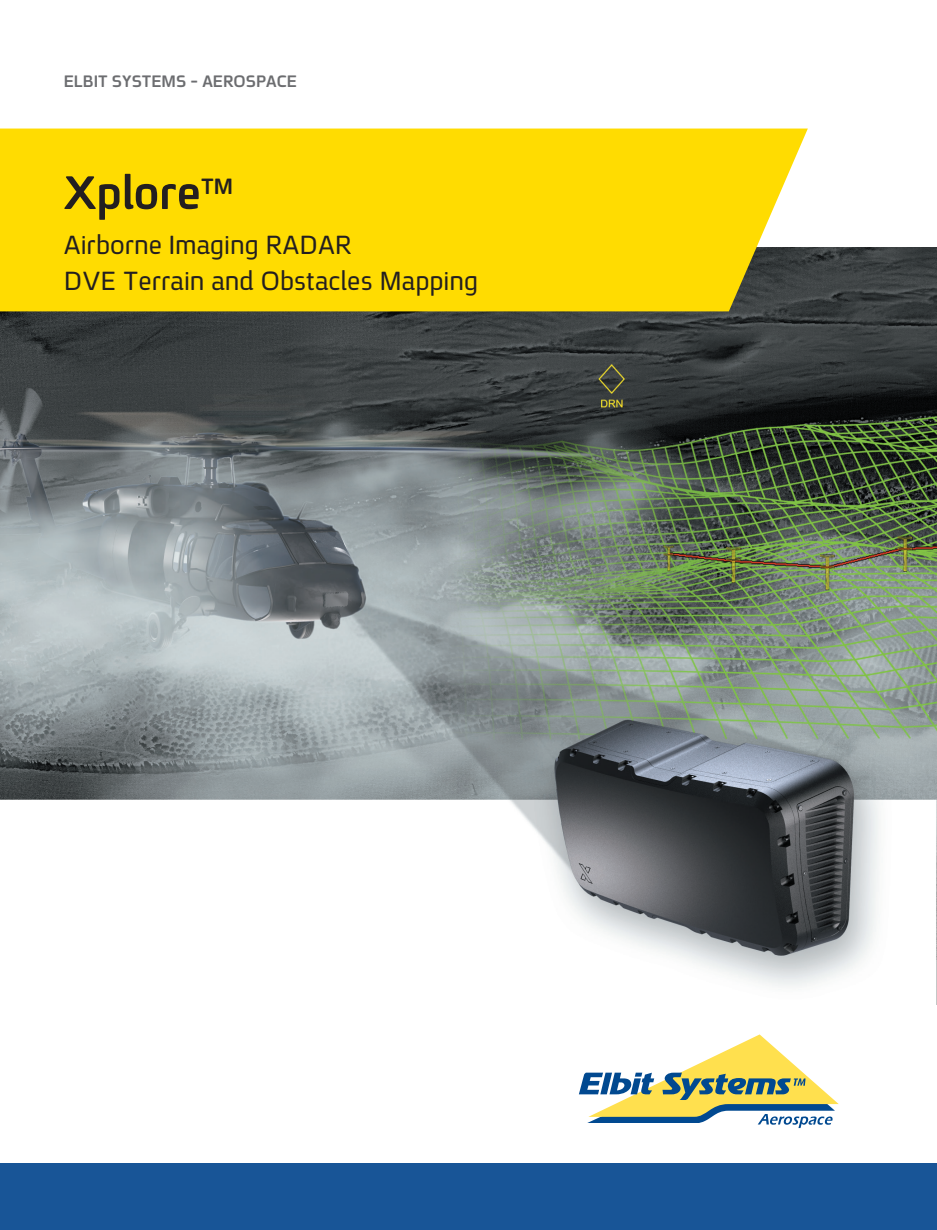
<style>
.page{position:relative;width:937px;height:1230px;background:#fff}
.page>*{position:absolute;margin:0;border:0;box-sizing:border-box;transform-origin:0 0}
.t1{font:700 51px "Fb Spoiler Eng";color:#231f20}
.t2{font:28.5px/36px "Fb Spoiler Eng";color:#231f20}
.t3{font:700 18px "Fb Spoiler Eng";color:#6c6d70}
</style>
<div class="page">
<img style="left:0;top:248px;width:936px;height:738px">
<div style="left:0;top:129px;width:807px;height:182px;background:#ffdc01"></div>
<div style="left:0;top:1163px;width:936px;height:67px;background:#185597"></div>
<svg style="left:579px;top:1034px;width:259px;height:94px"></svg>
<p class="t3" style="left:64px;top:72px;width:235px">ELBIT SYSTEMS - AEROSPACE</p>
<h1 class="t1" style="left:64px;top:167px;width:171px">Xplore<sup>TM</sup></h1>
<p class="t2" style="left:64px;top:227px;width:416px">Airborne Imaging RADAR<br>DVE Terrain and Obstacles Mapping</p>
</div>
